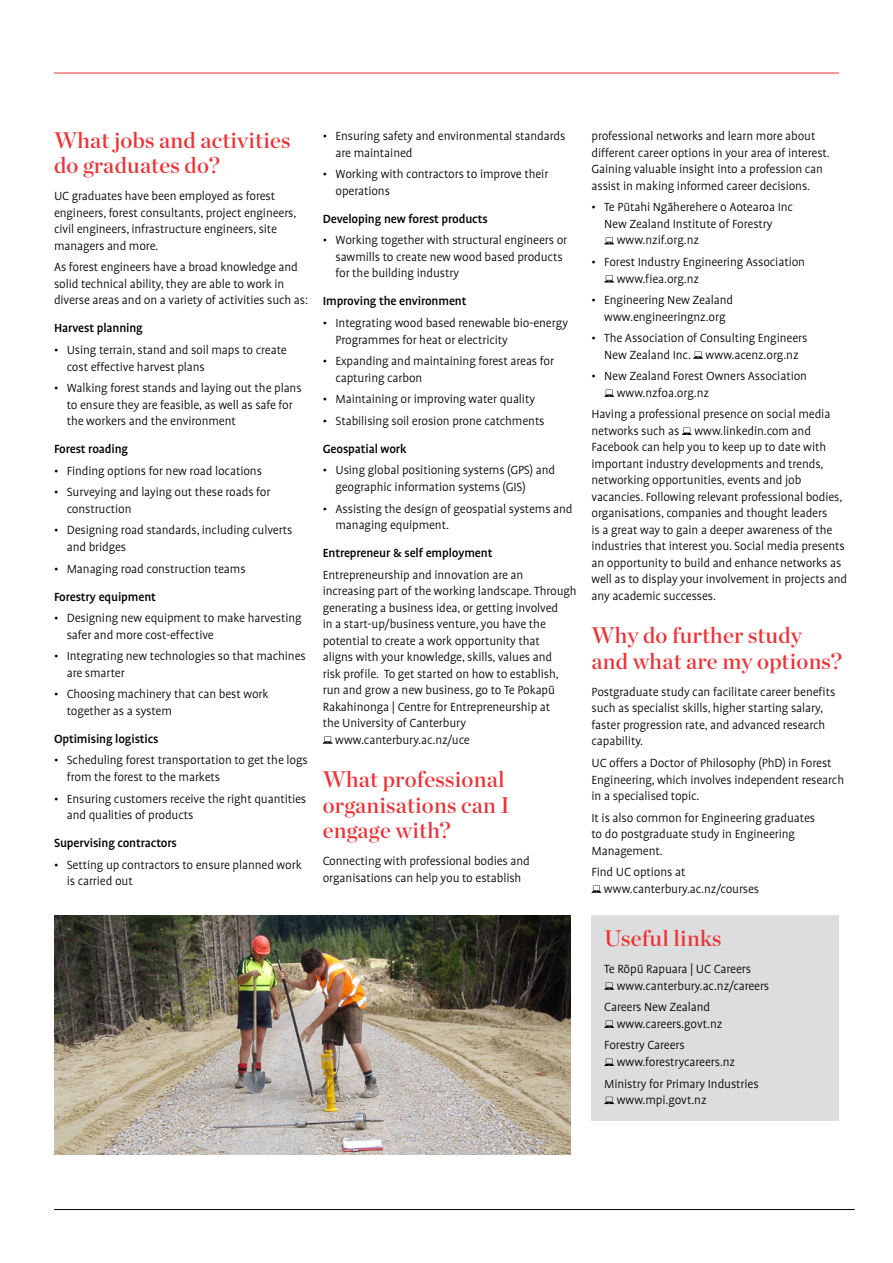
<style>
.page{position:relative;width:893px;height:1263px;background:#fff}
.page>*{position:absolute;margin:0;border:0;box-sizing:border-box;transform-origin:0 0}
.t1{font:22.5px/25.5px "Chronicle Display Semi";letter-spacing:.01em;color:#ee3135}
.t2{font:300 13.5px/16.5px "Profile Pro";letter-spacing:-.01em;color:#000}
.t3{font:500 13.5px "Profile Pro";letter-spacing:-.01em;color:#000}
</style>
<div class="page">
<div style="left:591px;top:915px;width:248px;height:206px;background:#dcddde"></div>
<svg style="left:604px;top:982px;width:10px;height:8px"></svg>
<svg style="left:604px;top:1020px;width:10px;height:8px"></svg>
<svg style="left:604px;top:1058px;width:10px;height:8px"></svg>
<svg style="left:604px;top:1097px;width:10px;height:7px"></svg>
<svg style="left:323px;top:736px;width:10px;height:8px"></svg>
<svg style="left:604px;top:237px;width:10px;height:7px"></svg>
<svg style="left:604px;top:275px;width:10px;height:8px"></svg>
<svg style="left:693px;top:351px;width:10px;height:8px"></svg>
<svg style="left:604px;top:389px;width:10px;height:8px"></svg>
<svg style="left:682px;top:428px;width:10px;height:7px"></svg>
<svg style="left:591px;top:885px;width:10px;height:8px"></svg>
<hr style="left:54px;top:73px;width:785px;height:1px;background:#ee3135">
<hr style="left:54px;top:1209px;width:801px;height:1px;background:#000">
<img style="left:54px;top:915px;width:516px;height:239px">
<h1 class="t1" style="left:54px;top:125px;width:238px">What jobs and activities do graduates do?</h1>
<p class="t2" style="left:54px;top:189px;width:244px">UC graduates have been employed as forest engineers, forest consultants, project engineers, civil engineers, infrastructure engineers, site managers and more.</p>
<p class="t2" style="left:54px;top:260px;width:256px">As forest engineers have a broad knowledge and solid technical ability, they are able to work in diverse areas and on a variety of activities such as:</p>
<p class="t3" style="left:54px;top:321px;width:90px">Harvest planning</p>
<p class="t2" style="left:67px;top:342px;width:221px;text-indent:-13px">• Using terrain, stand and soil maps to create cost effective harvest plans</p>
<p class="t2" style="left:67px;top:380px;width:236px;text-indent:-13px">• Walking forest stands and laying out the plans to ensure they are feasible, as well as safe for the workers and the environment</p>
<p class="t3" style="left:54px;top:441px;width:76px">Forest roading</p>
<p class="t2" style="left:54px;top:463px;width:209px">• Finding options for new road locations</p>
<p class="t2" style="left:67px;top:484px;width:205px;text-indent:-13px">• Surveying and laying out these roads for construction</p>
<p class="t2" style="left:67px;top:523px;width:227px;text-indent:-13px">• Designing road standards, including culverts and bridges</p>
<p class="t2" style="left:54px;top:561px;width:193px">• Managing road construction teams</p>
<p class="t3" style="left:54px;top:589px;width:104px">Forestry equipment</p>
<p class="t2" style="left:67px;top:610px;width:236px;text-indent:-13px">• Designing new equipment to make harvesting safer and more cost-effective</p>
<p class="t2" style="left:67px;top:648px;width:241px;text-indent:-13px">• Integrating new technologies so that machines are smarter</p>
<p class="t2" style="left:67px;top:686px;width:203px;text-indent:-13px">• Choosing machinery that can best work together as a system</p>
<p class="t3" style="left:54px;top:731px;width:106px">Optimising logistics</p>
<p class="t2" style="left:67px;top:753px;width:243px;text-indent:-13px">• Scheduling forest transportation to get the logs from the forest to the markets</p>
<p class="t2" style="left:67px;top:791px;width:241px;text-indent:-13px">• Ensuring customers receive the right quantities and qualities of products</p>
<p class="t3" style="left:54px;top:835px;width:124px">Supervising contractors</p>
<p class="t2" style="left:67px;top:857px;width:236px;text-indent:-13px">• Setting up contractors to ensure planned work is carried out</p>
<p class="t2" style="left:335px;top:128px;width:231px;text-indent:-13px">• Ensuring safety and environmental standards are maintained</p>
<p class="t2" style="left:335px;top:167px;width:214px;text-indent:-13px">• Working with contractors to improve their operations</p>
<p class="t3" style="left:323px;top:211px;width:167px">Developing new forest products</p>
<p class="t2" style="left:335px;top:233px;width:233px;text-indent:-13px">• Working together with structural engineers or sawmills to create new wood based products for the building industry</p>
<p class="t3" style="left:323px;top:294px;width:145px">Improving the environment</p>
<p class="t2" style="left:335px;top:315px;width:234px;text-indent:-13px">• Integrating wood based renewable bio-energy<br>Programmes for heat or electricity</p>
<p class="t2" style="left:335px;top:353px;width:220px;text-indent:-13px">• Expanding and maintaining forest areas for capturing carbon</p>
<p class="t2" style="left:323px;top:391px;width:214px">• Maintaining or improving water quality</p>
<p class="t2" style="left:323px;top:413px;width:223px">• Stabilising soil erosion prone catchments</p>
<p class="t3" style="left:323px;top:441px;width:85px">Geospatial work</p>
<p class="t2" style="left:335px;top:463px;width:221px;text-indent:-13px">• Using global positioning systems (GPS) and geographic information systems (GIS)</p>
<p class="t2" style="left:335px;top:501px;width:239px;text-indent:-13px">• Assisting the design of geospatial systems and managing equipment.</p>
<p class="t3" style="left:323px;top:545px;width:171px">Entrepreneur &amp; self employment</p>
<p class="t2" style="left:323px;top:567px;width:202px">Entrepreneurship and innovation are an</p>
<p class="t2" style="left:323px;top:583px;width:255px">increasing part of the working landscape. Through</p>
<p class="t2" style="left:323px;top:600px;width:237px">generating a business idea, or getting involved</p>
<p class="t2" style="left:323px;top:616px;width:225px">in a start-up/business venture, you have the</p>
<p class="t2" style="left:323px;top:633px;width:219px">potential to create a work opportunity that</p>
<p class="t2" style="left:323px;top:649px;width:231px">aligns with your knowledge, skills, values and</p>
<p class="t2" style="left:323px;top:666px;width:237px">risk profile. To get started on how to establish,</p>
<p class="t2" style="left:323px;top:682px;width:234px">run and grow a new business, go to Te Pokapū</p>
<p class="t2" style="left:323px;top:699px;width:229px">Rakahinonga | Centre for Entrepreneurship at</p>
<p class="t2" style="left:323px;top:715px;width:145px">the University of Canterbury</p>
<p class="t2" style="left:335px;top:732px;width:136px">www.canterbury.ac.nz/uce</p>
<h1 class="t1" style="left:323px;top:765px;width:189px">What professional organisations can I engage with?</h1>
<p class="t2" style="left:323px;top:853px;width:209px">Connecting with professional bodies and organisations can help you to establish</p>
<p class="t2" style="left:591px;top:129px;width:240px">professional networks and learn more about different career options in your area of interest.<br>Gaining valuable insight into a profession can assist in making informed career decisions.</p>
<p class="t2" style="left:591px;top:200px;width:203px">• Te Pūtahi Ngāherehere o Aotearoa Inc</p>
<p class="t2" style="left:604px;top:216px;width:170px">New Zealand Institute of Forestry</p>
<p class="t2" style="left:617px;top:233px;width:84px">www.nzif.org.nz</p>
<p class="t2" style="left:617px;top:254px;width:190px;text-indent:-25px">• Forest Industry Engineering Association www.fiea.org.nz</p>
<p class="t2" style="left:591px;top:292px;width:143px;text-align:center">• Engineering New Zealand www.engineeringnz.org</p>
<p class="t2" style="left:591px;top:330px;width:217px;text-align:center">• The Association of Consulting Engineers<br>New Zealand Inc. www.acenz.org.nz</p>
<p class="t2" style="left:617px;top:369px;width:192px;text-indent:-25px">• New Zealand Forest Owners Association www.nzfoa.org.nz</p>
<p class="t2" style="left:591px;top:407px;width:257px">Having a professional presence on social media networks such as www.linkedin.com and Facebook can help you to keep up to date with important industry developments and trends, networking opportunities, events and job vacancies. Following relevant professional bodies, organisations, companies and thought leaders<br>is a great way to gain a deeper awareness of the industries that interest you. Social media presents an opportunity to build and enhance networks as well as to display your involvement in projects and any academic successes.</p>
<h1 class="t1" style="left:591px;top:621px;width:252px">Why do further study and what are my options?</h1>
<p class="t2" style="left:591px;top:684px;width:245px">Postgraduate study can facilitate career benefits such as specialist skills, higher starting salary, faster progression rate, and advanced research capability.</p>
<p class="t2" style="left:591px;top:755px;width:254px">UC offers a Doctor of Philosophy (PhD) in Forest<br>Engineering, which involves independent research in a specialised topic.</p>
<p class="t2" style="left:591px;top:810px;width:225px">It is also common for Engineering graduates to do postgraduate study in Engineering<br>Management.</p>
<p class="t2" style="left:604px;top:864px;width:157px;text-indent:-12px">Find UC options at www.canterbury.ac.nz/courses</p>
<h1 class="t1" style="left:604px;top:924px;width:119px">Useful links</h1>
<p class="t2" style="left:617px;top:961px;width:154px;text-indent:-12px">Te Rōpū Rapuara | UC Careers www.canterbury.ac.nz/careers</p>
<p class="t2" style="left:617px;top:999px;width:107px;text-indent:-12px">Careers New Zealand www.careers.govt.nz</p>
<p class="t2" style="left:617px;top:1038px;width:120px;text-indent:-12px">Forestry Careers www.forestrycareers.nz</p>
<p class="t2" style="left:617px;top:1076px;width:143px;text-indent:-12px">Ministry for Primary Industries www.mpi.govt.nz</p>
</div>
